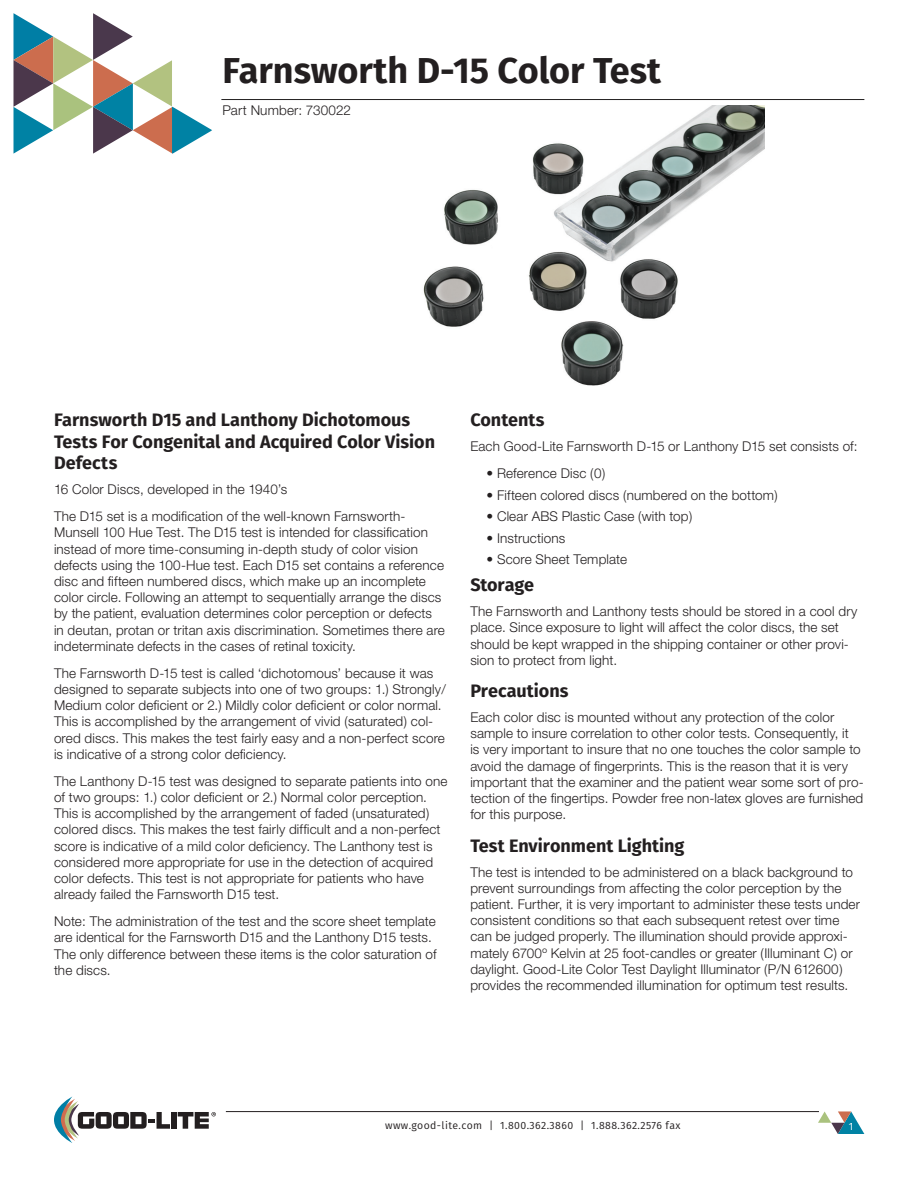
<style>
.page{position:relative;width:918px;height:1188px;background:#fff}
.page>*{position:absolute;margin:0;border:0;box-sizing:border-box;transform-origin:0 0}
.t1{font:700 36px "Fira Sans";color:#231f20}
.Section_Head{font:700 18px/21.6px "Fira Sans";color:#231f20}
.Body_Text{font:300 13.5px/16.2px "Helvetica Neue";letter-spacing:.01em;color:#231f20}
.Bullet_Text{font:300 13.5px "Helvetica Neue";letter-spacing:.01em;color:#231f20}
.t2{font:10.5px "Fira Sans";letter-spacing:.04em;color:#231f20}
.t3{font:10.5px "Fira Sans";color:#fff}
</style>
<div class="page">
<svg style="left:13px;top:13px;width:199px;height:141px"></svg>
<div style="left:171px;top:1112px;width:5px;height:17px;background:#231f20"></div>
<svg style="left:178px;top:1112px;width:38px;height:17px"></svg>
<svg style="left:54px;top:1097px;width:116px;height:46px"></svg>
<hr style="left:226px;top:1111px;width:593px;height:1px;background:#231f20">
<svg style="left:818px;top:1111px;width:46px;height:23px"></svg>
<hr style="left:221px;top:99px;width:643px;height:1px;background:#231f20">
<img style="left:423px;top:106px;width:342px;height:280px">
<h1 class="t1" style="left:223px;top:40px;width:440px">Farnsworth D-15 Color Test</h1>
<p class="Body_Text" style="left:223px;top:102px;width:130px">Part Number: 730022</p>
<p class="Section_Head" style="left:54px;top:408px;width:383px">Farnsworth D15 and Lanthony Dichotomous<br>Tests For Congenital and Acquired Color Vision<br>Defects</p>
<p class="Body_Text" style="left:54px;top:481px;width:235px">16 Color Discs, developed in the 1940’s</p>
<p class="Body_Text" style="left:54px;top:508px;width:392px">The D15 set is a modification of the well-known Farnsworth-Munsell 100 Hue Test. The D15 test is intended for classification instead of more time-consuming in-depth study of color vision defects using the 100-Hue test. Each D15 set contains a reference disc and fifteen numbered discs, which make up an incomplete color circle. Following an attempt to sequentially arrange the discs by the patient, evaluation determines color perception or defects in deutan, protan or tritan axis discrimination. Sometimes there are indeterminate defects in the cases of retinal toxicity.</p>
<p class="Body_Text" style="left:54px;top:665px;width:393px">The Farnsworth D-15 test is called ‘dichotomous’ because it was designed to separate subjects into one of two groups: 1.) Strongly/ Medium color deficient or 2.) Mildly color deficient or color normal.<br>This is accomplished by the arrangement of vivid (saturated) col&shy;ored discs. This makes the test fairly easy and a non-perfect score is indicative of a strong color deficiency.</p>
<p class="Body_Text" style="left:54px;top:773px;width:395px">The Lanthony D-15 test was designed to separate patients into one of two groups: 1.) color deficient or 2.) Normal color perception.<br>This is accomplished by the arrangement of faded (unsaturated) colored discs. This makes the test fairly difficult and a non-perfect score is indicative of a mild color deficiency. The Lanthony test is considered more appropriate for use in the detection of acquired color defects. This test is not appropriate for patients who have already failed the Farnsworth D15 test.</p>
<p class="Body_Text" style="left:54px;top:913px;width:384px">Note: The administration of the test and the score sheet template are identical for the Farnsworth D15 and the Lanthony D15 tests.<br>The only difference between these items is the color saturation of the discs.</p>
<p class="Section_Head" style="left:470px;top:408px;width:76px">Contents</p>
<p class="Body_Text" style="left:470px;top:438px;width:389px">Each Good-Lite Farnsworth D-15 or Lanthony D15 set consists of:</p>
<p class="Bullet_Text" style="left:487px;top:465px;width:120px">• Reference Disc (0)</p>
<p class="Bullet_Text" style="left:487px;top:487px;width:293px">• Fifteen colored discs (numbered on the bottom)</p>
<p class="Bullet_Text" style="left:487px;top:508px;width:207px">• Clear ABS Plastic Case (with top)</p>
<p class="Bullet_Text" style="left:487px;top:530px;width:80px">• Instructions</p>
<p class="Bullet_Text" style="left:487px;top:551px;width:142px">• Score Sheet Template</p>
<p class="Section_Head" style="left:470px;top:573px;width:65px">Storage</p>
<p class="Body_Text" style="left:470px;top:603px;width:389px">The Farnsworth and Lanthony tests should be stored in a cool dry place. Since exposure to light will affect the color discs, the set should be kept wrapped in the shipping container or other provi&shy;sion to protect from light.</p>
<p class="Section_Head" style="left:470px;top:679px;width:100px">Precautions</p>
<p class="Body_Text" style="left:470px;top:709px;width:395px">Each color disc is mounted without any protection of the color sample to insure correlation to other color tests. Consequently, it<br>is very important to insure that no one touches the color sample to avoid the damage of fingerprints. This is the reason that it is very important that the examiner and the patient wear some sort of pro&shy;tection of the fingertips. Powder free non-latex gloves are furnished for this purpose.</p>
<p class="Section_Head" style="left:470px;top:833px;width:216px">Test Environment Lighting</p>
<p class="Body_Text" style="left:470px;top:863px;width:391px">The test is intended to be administered on a black background to prevent surroundings from affecting the color perception by the patient. Further, it is very important to administer these tests under consistent conditions so that each subsequent retest over time can be judged properly. The illumination should provide approxi&shy;mately 6700º Kelvin at 25 foot-candles or greater (Illuminant C) or daylight. Good-Lite Color Test Daylight Illuminator (P/N 612600) provides the recommended illumination for optimum test results.</p>
<p class="t2" style="left:385px;top:1117px;width:297px">www.good-lite.com | 1.800.362.3860 | 1.888.362.2576 fax</p>
<p class="t3" style="left:849px;top:1118px;width:6px">1</p>
</div>
